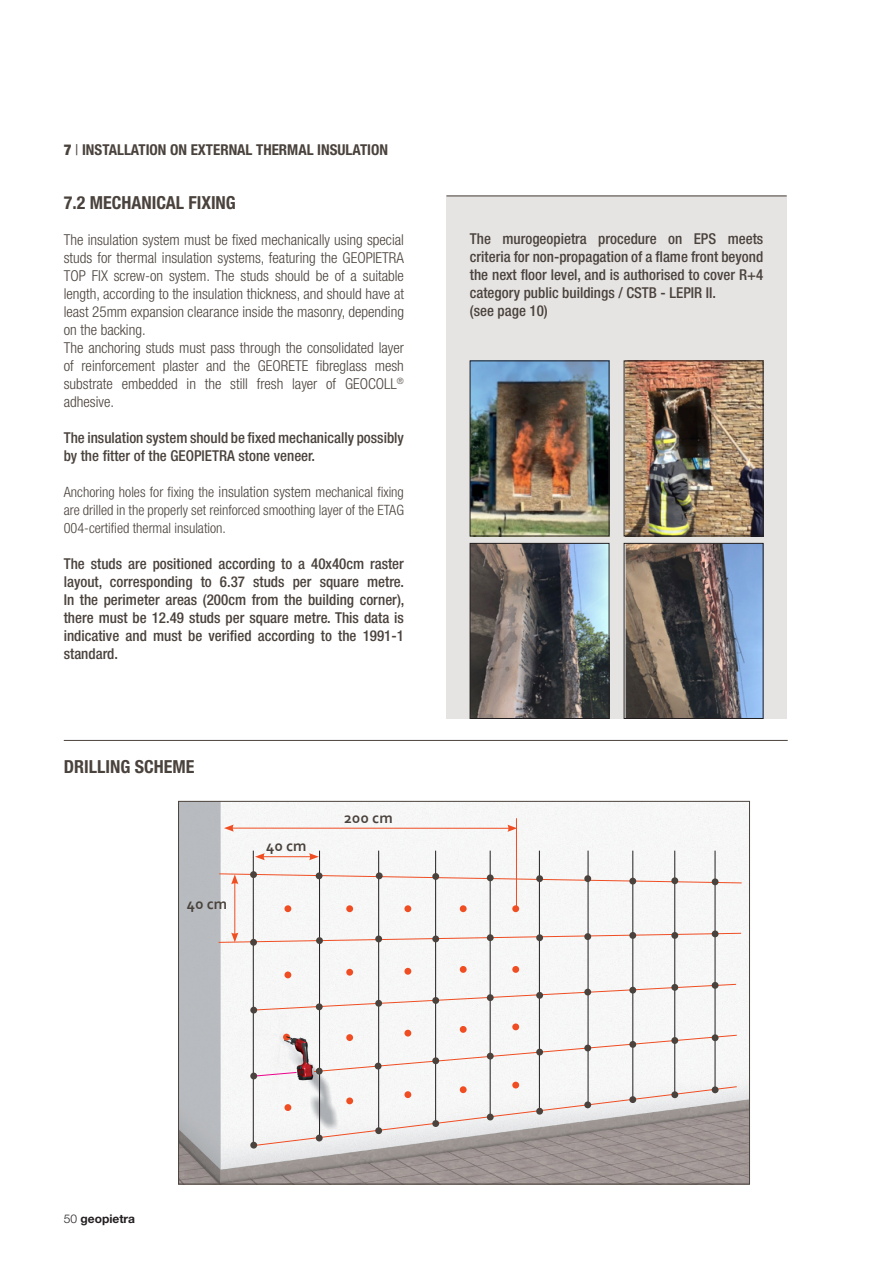
<style>
.page{position:relative;width:893px;height:1263px;background:#fff}
.page>*{position:absolute;margin:0;border:0;box-sizing:border-box;transform-origin:0 0}
.t1{font:700 condensed 18px "Helvetica Neue LT Std";color:#4a423c}
.t2{font:700 15.75px "Corbel";letter-spacing:.01em;color:#4a423c}
.t3{font:500 condensed 15px/18px "Helvetica Neue LT Std";color:#4a423c;text-align:justify}
.t4{font:300 condensed 15px/18px "Helvetica Neue LT Std";color:#4a423c;text-align:justify}
.t5{font:700 condensed 15px "Helvetica Neue LT Std";color:#4a423c}
.t6{font:300 condensed 14.25px/18px "Helvetica Neue LT Std";color:#4a423c;text-align:justify}
.t7{font:700 12px "Helvetica Neue LT Std";color:#231f20}
.s1{font-weight:900}
.s2{font-weight:400}
.s3{font-size:15px}
.s4{font-weight:300}
</style>
<div class="page">
<div style="left:446px;top:196px;width:341px;height:523px;background:#e6e4e3"></div>
<img style="left:472px;top:363px;width:135px;height:171px">
<div style="left:470px;top:361px;width:139px;height:175px;border:1px solid #231f20"></div>
<img style="left:472px;top:545px;width:135px;height:172px">
<div style="left:470px;top:543px;width:139px;height:176px;border:1px solid #231f20"></div>
<img style="left:626px;top:363px;width:135px;height:171px">
<div style="left:624px;top:361px;width:139px;height:175px;border:1px solid #231f20"></div>
<img style="left:626px;top:545px;width:135px;height:172px">
<div style="left:624px;top:543px;width:139px;height:176px;border:1px solid #231f20"></div>
<hr style="left:64px;top:740px;width:724px;height:1px;background:#4a423c">
<hr style="left:446px;top:196px;width:341px;height:1px;background:#4a423c">
<img style="left:180px;top:803px;width:568px;height:379px">
<hr style="left:253px;top:851px;width:1px;height:293px;background:#231f20">
<hr style="left:378px;top:851px;width:1px;height:281px;background:#231f20">
<hr style="left:490px;top:851px;width:1px;height:267px;background:#231f20">
<hr style="left:588px;top:851px;width:1px;height:254px;background:#231f20">
<hr style="left:674px;top:851px;width:1px;height:245px;background:#231f20">
<hr style="left:319px;top:851px;width:1px;height:287px;background:#231f20">
<hr style="left:435px;top:851px;width:1px;height:274px;background:#231f20">
<hr style="left:539px;top:851px;width:1px;height:261px;background:#231f20">
<hr style="left:633px;top:851px;width:1px;height:250px;background:#231f20">
<hr style="left:715px;top:851px;width:1px;height:241px;background:#231f20">
<svg style="left:253px;top:984px;width:484px;height:26px"></svg>
<svg style="left:255px;top:1072px;width:42px;height:4px"></svg>
<svg style="left:313px;top:1035px;width:424px;height:37px"></svg>
<svg style="left:254px;top:1086px;width:483px;height:60px"></svg>
<div style="left:250px;top:871px;width:7px;height:7px;background:#4a423c;border-radius:50%"></div>
<div style="left:250px;top:939px;width:7px;height:7px;background:#4a423c;border-radius:50%"></div>
<div style="left:250px;top:1007px;width:7px;height:6px;background:#4a423c;border-radius:50%"></div>
<div style="left:250px;top:1072px;width:7px;height:7px;background:#4a423c;border-radius:50%"></div>
<div style="left:250px;top:1142px;width:7px;height:6px;background:#4a423c;border-radius:50%"></div>
<div style="left:316px;top:1003px;width:7px;height:7px;background:#4a423c;border-radius:50%"></div>
<div style="left:316px;top:1068px;width:7px;height:6px;background:#4a423c;border-radius:50%"></div>
<div style="left:316px;top:1134px;width:7px;height:7px;background:#4a423c;border-radius:50%"></div>
<div style="left:375px;top:1000px;width:7px;height:7px;background:#4a423c;border-radius:50%"></div>
<div style="left:375px;top:1063px;width:7px;height:6px;background:#4a423c;border-radius:50%"></div>
<div style="left:375px;top:1127px;width:7px;height:7px;background:#4a423c;border-radius:50%"></div>
<div style="left:432px;top:997px;width:7px;height:7px;background:#4a423c;border-radius:50%"></div>
<div style="left:432px;top:1057px;width:7px;height:7px;background:#4a423c;border-radius:50%"></div>
<div style="left:432px;top:1120px;width:7px;height:7px;background:#4a423c;border-radius:50%"></div>
<div style="left:487px;top:994px;width:7px;height:7px;background:#4a423c;border-radius:50%"></div>
<div style="left:487px;top:1053px;width:7px;height:6px;background:#4a423c;border-radius:50%"></div>
<div style="left:487px;top:1113px;width:7px;height:7px;background:#4a423c;border-radius:50%"></div>
<div style="left:536px;top:992px;width:7px;height:7px;background:#4a423c;border-radius:50%"></div>
<div style="left:536px;top:1049px;width:7px;height:6px;background:#4a423c;border-radius:50%"></div>
<div style="left:536px;top:1108px;width:7px;height:7px;background:#4a423c;border-radius:50%"></div>
<div style="left:584px;top:989px;width:7px;height:6px;background:#4a423c;border-radius:50%"></div>
<div style="left:584px;top:1044px;width:7px;height:7px;background:#4a423c;border-radius:50%"></div>
<div style="left:584px;top:1101px;width:7px;height:7px;background:#4a423c;border-radius:50%"></div>
<div style="left:629px;top:987px;width:7px;height:6px;background:#4a423c;border-radius:50%"></div>
<div style="left:629px;top:1041px;width:7px;height:7px;background:#4a423c;border-radius:50%"></div>
<div style="left:629px;top:1096px;width:7px;height:7px;background:#4a423c;border-radius:50%"></div>
<div style="left:671px;top:984px;width:7px;height:7px;background:#4a423c;border-radius:50%"></div>
<div style="left:671px;top:1037px;width:7px;height:7px;background:#4a423c;border-radius:50%"></div>
<div style="left:671px;top:1091px;width:7px;height:7px;background:#4a423c;border-radius:50%"></div>
<div style="left:712px;top:930px;width:6px;height:7px;background:#4a423c;border-radius:50%"></div>
<div style="left:712px;top:982px;width:6px;height:7px;background:#4a423c;border-radius:50%"></div>
<div style="left:712px;top:1034px;width:6px;height:7px;background:#4a423c;border-radius:50%"></div>
<div style="left:712px;top:1086px;width:6px;height:7px;background:#4a423c;border-radius:50%"></div>
<hr style="left:262px;top:856px;width:49px;height:1px;background:#f04d22">
<svg style="left:255px;top:853px;width:10px;height:7px"></svg>
<svg style="left:309px;top:853px;width:10px;height:7px"></svg>
<hr style="left:231px;top:828px;width:279px;height:1px;background:#f04d22">
<svg style="left:224px;top:824px;width:10px;height:8px"></svg>
<svg style="left:507px;top:825px;width:9px;height:7px"></svg>
<hr style="left:234px;top:882px;width:1px;height:53px;background:#f04d22">
<svg style="left:218px;top:932px;width:524px;height:11px"></svg>
<svg style="left:219px;top:873px;width:523px;height:11px"></svg>
<div style="left:284px;top:905px;width:7px;height:7px;background:#f04d22;border-radius:50%"></div>
<div style="left:346px;top:905px;width:7px;height:7px;background:#f04d22;border-radius:50%"></div>
<div style="left:404px;top:905px;width:7px;height:7px;background:#f04d22;border-radius:50%"></div>
<div style="left:284px;top:971px;width:7px;height:7px;background:#f04d22;border-radius:50%"></div>
<div style="left:346px;top:969px;width:7px;height:7px;background:#f04d22;border-radius:50%"></div>
<div style="left:404px;top:968px;width:7px;height:7px;background:#f04d22;border-radius:50%"></div>
<div style="left:346px;top:1034px;width:7px;height:7px;background:#f04d22;border-radius:50%"></div>
<div style="left:404px;top:1030px;width:7px;height:6px;background:#f04d22;border-radius:50%"></div>
<div style="left:284px;top:1104px;width:7px;height:7px;background:#f04d22;border-radius:50%"></div>
<div style="left:346px;top:1097px;width:7px;height:7px;background:#f04d22;border-radius:50%"></div>
<div style="left:404px;top:1091px;width:7px;height:7px;background:#f04d22;border-radius:50%"></div>
<div style="left:460px;top:905px;width:7px;height:7px;background:#f04d22;border-radius:50%"></div>
<div style="left:460px;top:966px;width:7px;height:7px;background:#f04d22;border-radius:50%"></div>
<div style="left:460px;top:1026px;width:7px;height:7px;background:#f04d22;border-radius:50%"></div>
<div style="left:460px;top:1086px;width:7px;height:7px;background:#f04d22;border-radius:50%"></div>
<div style="left:512px;top:905px;width:7px;height:7px;background:#f04d22;border-radius:50%"></div>
<div style="left:512px;top:966px;width:7px;height:7px;background:#f04d22;border-radius:50%"></div>
<div style="left:512px;top:1023px;width:7px;height:7px;background:#f04d22;border-radius:50%"></div>
<div style="left:512px;top:1082px;width:7px;height:6px;background:#f04d22;border-radius:50%"></div>
<hr style="left:516px;top:818px;width:1px;height:91px;background:#f04d22">
<div style="left:283px;top:1034px;width:7px;height:6px;background:#f04d22;border-radius:50%"></div>
<svg style="left:286px;top:1035px;width:7px;height:5px"></svg>
<p class="t5" style="left:64px;top:141px;width:326px"><span class="s1">7</span> <span class="s2">|</span> INSTALLATION ON EXTERNAL THERMAL INSULATION</p>
<p class="t1" style="left:64px;top:192px;width:174px">7.2 MECHANICAL FIXING</p>
<p class="t4" style="left:64px;top:231px;width:342px">The insulation system must be fixed mechanically using special studs for thermal insulation systems, featuring the GEOPIETRA TOP FIX screw-on system. The studs should be of a suitable length, according to the insulation thickness, and should have at least 25mm expansion clearance inside the masonry, depending on the backing.</p>
<p class="t4" style="left:64px;top:339px;width:342px">The anchoring studs must pass through the consolidated layer of reinforcement plaster and the GEORETE fibreglass mesh substrate embedded in the still fresh layer of GEOCOLL<sup>® </sup>adhesive.</p>
<p class="t3" style="left:64px;top:429px;width:342px">The insulation system should be fixed mechanically possibly by the fitter of the GEOPIETRA stone veneer.</p>
<p class="t6" style="left:64px;top:483px;width:342px">Anchoring holes for fixing the <span class="s3">insulation system</span> mechanical fixing are drilled in the properly set reinforced smoothing layer of the ETAG 004-certified thermal insulation.</p>
<p class="t3" style="left:64px;top:555px;width:342px">The studs are positioned according to a 40x40cm raster layout, corresponding to 6.37 studs per square metre.<br>In the perimeter areas (200cm from the building corner), there must be 12.49 studs per square metre. This data is indicative and must be verified according to the 1991-1 standard.</p>
<p class="t1" style="left:64px;top:755px;width:132px">DRILLING SCHEME</p>
<p class="t2" style="left:187px;top:894px;width:42px">40 cm</p>
<p class="t2" style="left:266px;top:835px;width:42px">40 cm</p>
<p class="t2" style="left:344px;top:808px;width:50px">200 cm</p>
<p class="t3" style="left:470px;top:229px;width:295px">The murogeopietra procedure on EPS meets criteria for non-propagation of a flame front beyond the next floor level, and is authorised to cover R+4 category public buildings / CSTB - LEPIR II.</p>
<p class="t3" style="left:470px;top:301px;width:79px">(see page 10)</p>
<p class="t7" style="left:64px;top:1212px;width:73px"><span class="s4">50</span> geopietra</p>
</div>
